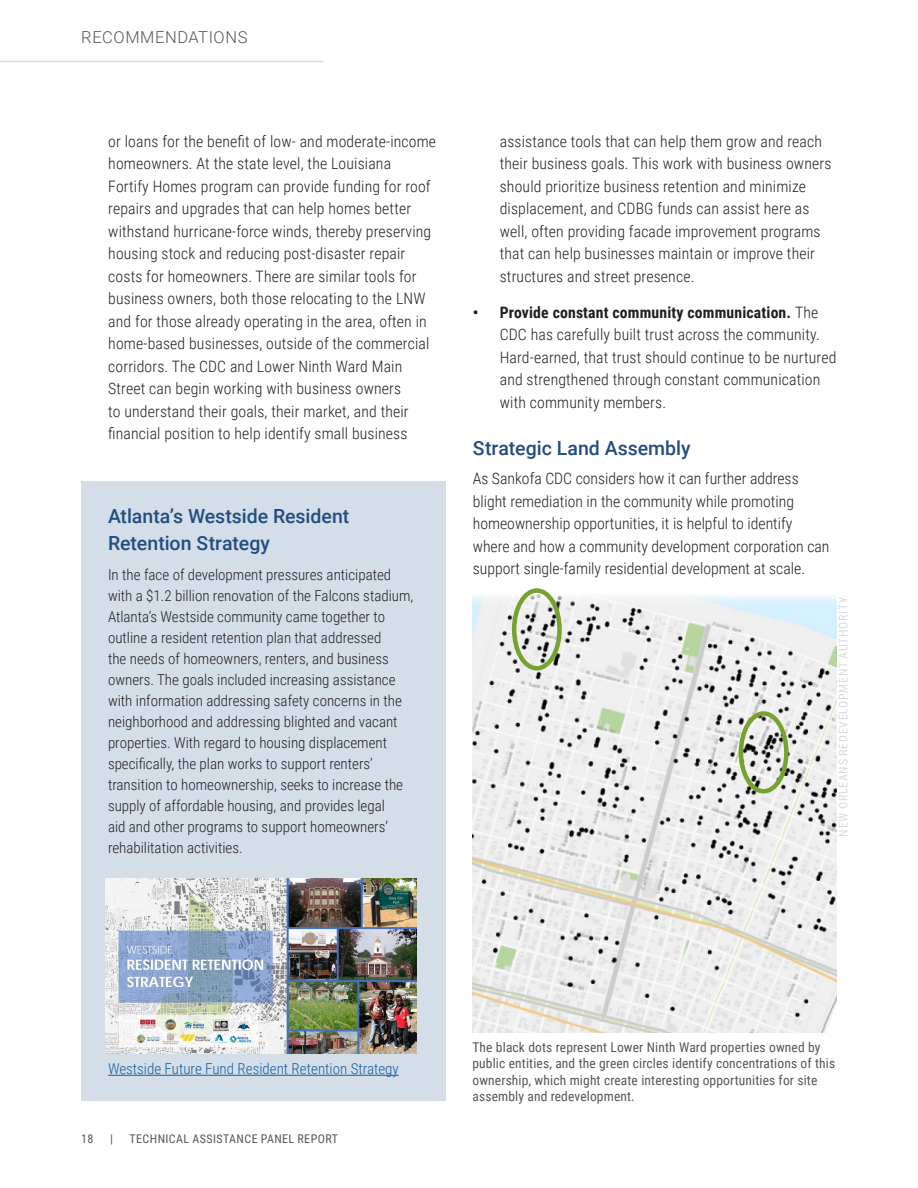
<style>
.page{position:relative;width:918px;height:1188px;background:#fff}
.page>*{position:absolute;margin:0;border:0;box-sizing:border-box;transform-origin:0 0}
.H2_1{font:500 19.5px/27px "Roboto";color:#244d7f}
.Body{font:500 19.5px "Roboto";color:#244d7f}
.Section_Heading{font:300 16.5px "Roboto";letter-spacing:.035em;color:#545758}
.Body-2{font:300 15.75px/22.5px "Roboto Condensed";letter-spacing:.01em;color:#231f20}
.Body-3{font:300 15px/21px "Roboto Condensed";color:#231f20}
.Body-4{font:300 15px "Roboto Condensed";color:#175d9e}
.t1{font:13.5px/16.5px "Roboto Condensed";letter-spacing:.01em;color:#545758}
.t2{font:12px "Roboto Condensed";letter-spacing:.035em;color:#545758}
.t3{font:12px "Roboto Condensed";letter-spacing:.055em;color:#d8dbdd}
.s1{font-weight:700}
</style>
<div class="page">
<hr style="left:0;top:61px;width:324px;height:1px;background:#dddcdd">
<div style="left:81px;top:482px;width:365px;height:619px;background:#d3dee9"></div>
<hr style="left:108px;top:1075px;width:291px;height:1px;background:#175d9e">
<img style="left:106px;top:878px;width:311px;height:175px">
<img style="left:472px;top:595px;width:365px;height:437px">
<div style="left:512px;top:588px;width:50px;height:83px;border:4px solid #78a22f;border-radius:50%"></div>
<div style="left:739px;top:711px;width:50px;height:83px;border:4px solid #78a22f;border-radius:50%"></div>
<p class="Section_Heading" style="left:81px;top:26px;width:168px">RECOMMENDATIONS</p>
<p class="Body-2" style="left:108px;top:129px;width:329px">or loans for the benefit of low- and moderate-income homeowners. At the state level, the Louisiana<br>Fortify Homes program can provide funding for roof repairs and upgrades that can help homes better withstand hurricane-force winds, thereby preserving housing stock and reducing post-disaster repair costs for homeowners. There are similar tools for business owners, both those relocating to the LNW and for those already operating in the area, often in home-based businesses, outside of the commercial corridors. The CDC and Lower Ninth Ward Main Street can begin working with business owners<br>to understand their goals, their market, and their financial position to help identify small business</p>
<p class="Body-2" style="left:500px;top:129px;width:333px">assistance tools that can help them grow and reach their business goals. This work with business owners should prioritize business retention and minimize displacement, and CDBG funds can assist here as well, often providing facade improvement programs that can help businesses maintain or improve their structures and street presence.</p>
<p class="Body-2" style="left:500px;top:300px;width:338px;text-indent:-27px"><span class="s1">• Provide constant community communication.</span> The CDC has carefully built trust across the community.<br>Hard-earned, that trust should continue to be nurtured and strengthened through constant communication with community members.</p>
<p class="Body" style="left:473px;top:434px;width:220px">Strategic Land Assembly</p>
<p class="Body-2" style="left:473px;top:467px;width:358px">As Sankofa CDC considers how it can further address blight remediation in the community while promoting homeownership opportunities, it is helpful to identify where and how a community development corporation can support single-family residential development at scale.</p>
<p class="H2_1" style="left:108px;top:502px;width:243px">Atlanta’s Westside Resident<br>Retention Strategy</p>
<p class="Body-3" style="left:108px;top:564px;width:307px">In the face of development pressures anticipated with a $1.2 billion renovation of the Falcons stadium, Atlanta’s Westside community came together to outline a resident retention plan that addressed<br>the needs of homeowners, renters, and business owners. The goals included increasing assistance with information addressing safety concerns in the neighborhood and addressing blighted and vacant properties. With regard to housing displacement specifically, the plan works to support renters’ transition to homeownership, seeks to increase the supply of affordable housing, and provides legal<br>aid and other programs to support homeowners’ rehabilitation activities.</p>
<p class="t3" style="left:835px;top:837px;width:241px;rotate:-90deg">NEW ORLEANS REDEVELOPMENT AUTHORITY</p>
<p class="Body-4" style="left:108px;top:1058px;width:292px">Westside Future Fund Resident Retention Strategy</p>
<p class="t2" style="left:81px;top:1130px;width:14px">18</p>
<p class="t2" style="left:110px;top:1130px;width:4px">|</p>
<p class="t2" style="left:130px;top:1130px;width:210px">TECHNICAL ASSISTANCE PANEL REPORT</p>
<p class="t1" style="left:472px;top:1038px;width:364px">The black dots represent Lower Ninth Ward properties owned by public entities, and the green circles identify concentrations of this ownership, which might create interesting opportunities for site assembly and redevelopment.</p>
</div>
